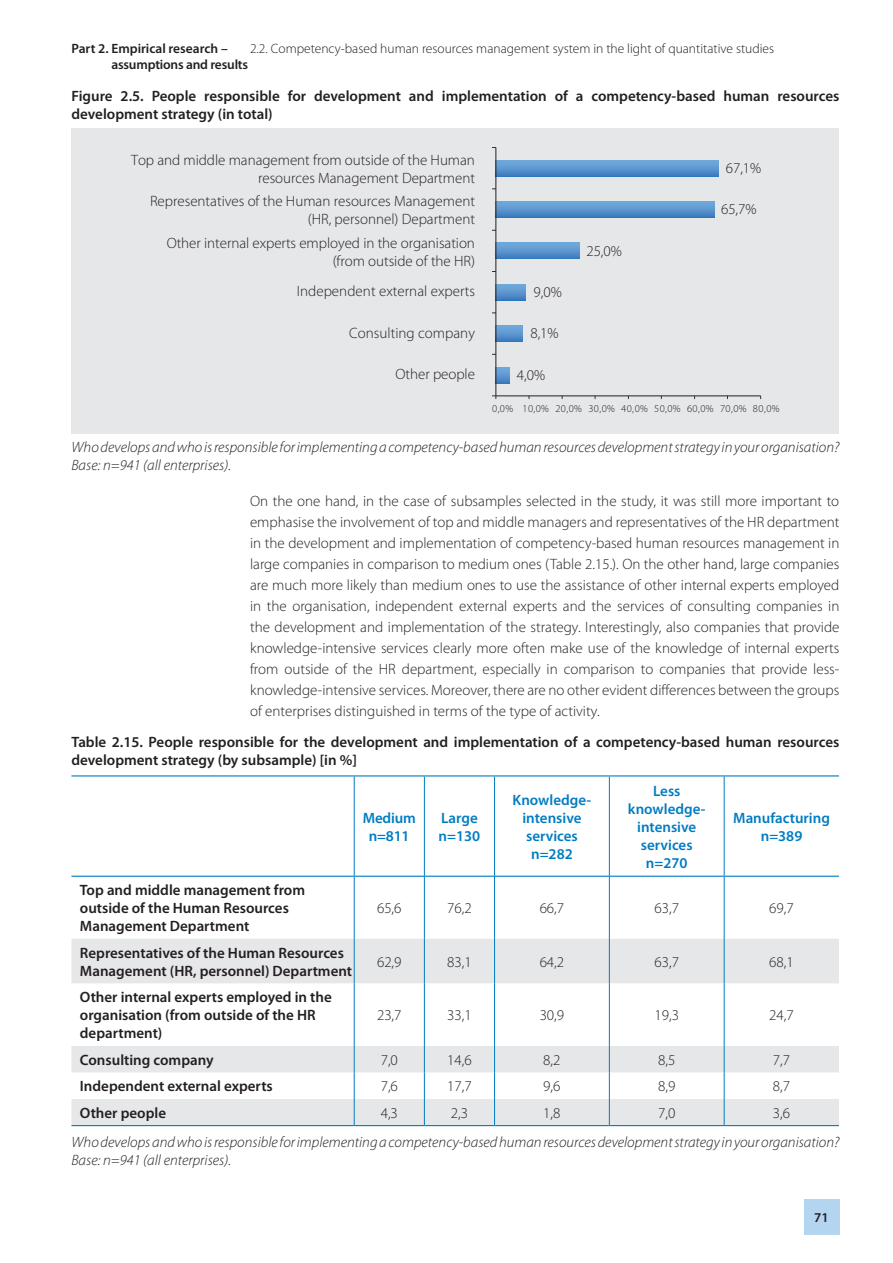
<style>
.page{position:relative;width:893px;height:1263px;background:#fff}
.page>*{position:absolute;margin:0;border:0;box-sizing:border-box;transform-origin:0 0}
.t1{font:300 15px/21px "Myriad Pro";color:#231f20;text-align:right}
.t2{font:600 15px/18px "Myriad Pro";color:#231f20}
.t3{font:italic 300 15px/18px "Myriad Pro";color:#231f20}
.t4{font:600 15px/18px "Myriad Pro";color:#007cc2;text-align:center}
.t5{font:300 13.5px "Myriad Pro";color:#231f20}
.t6{font:600 13.5px "Myriad Pro";letter-spacing:-.015em;color:#231f20}
.t7{font:300 10.5px "Myriad Pro";letter-spacing:.035em;color:#231f20}
</style>
<div class="page">
<div style="left:804px;top:1199px;width:35px;height:36px;background:#b4d5f0"></div>
<div style="left:71px;top:128px;width:768px;height:306px;background:#e6e7e9"></div>
<svg style="left:496px;top:201px;width:218px;height:17px;background:#5793cd"></svg>
<svg style="left:496px;top:161px;width:222px;height:16px;background:#5792cd"></svg>
<svg style="left:496px;top:367px;width:13px;height:17px"></svg>
<svg style="left:496px;top:326px;width:27px;height:16px"></svg>
<svg style="left:496px;top:284px;width:30px;height:16px"></svg>
<svg style="left:496px;top:243px;width:83px;height:16px"></svg>
<hr style="left:496px;top:395px;width:265px;height:1px;background:#231f20">
<hr style="left:495px;top:148px;width:1px;height:248px;background:#231f20">
<svg style="left:71px;top:939px;width:768px;height:186px;fill:#e6e7e9"></svg>
<hr style="left:71px;top:775px;width:283px;height:1px;background:#007cc2">
<hr style="left:354px;top:775px;width:70px;height:1px;background:#007cc2">
<hr style="left:424px;top:775px;width:71px;height:1px;background:#007cc2">
<hr style="left:495px;top:775px;width:114px;height:1px;background:#007cc2">
<hr style="left:609px;top:775px;width:115px;height:1px;background:#007cc2">
<hr style="left:724px;top:775px;width:115px;height:1px;background:#007cc2">
<hr style="left:71px;top:876px;width:283px;height:1px;background:#007cc2">
<hr style="left:355px;top:876px;width:69px;height:1px;background:#007cc2">
<hr style="left:425px;top:876px;width:69px;height:1px;background:#007cc2">
<hr style="left:495px;top:876px;width:114px;height:1px;background:#007cc2">
<hr style="left:610px;top:876px;width:114px;height:1px;background:#007cc2">
<hr style="left:724px;top:876px;width:115px;height:1px;background:#007cc2">
<hr style="left:424px;top:776px;width:1px;height:100px;background:#007cc2">
<hr style="left:494px;top:776px;width:1px;height:100px;background:#007cc2">
<hr style="left:609px;top:776px;width:1px;height:100px;background:#007cc2">
<hr style="left:724px;top:776px;width:1px;height:100px;background:#007cc2">
<hr style="left:424px;top:876px;width:1px;height:63px;background:#007cc2">
<hr style="left:494px;top:876px;width:1px;height:63px;background:#007cc2">
<hr style="left:609px;top:876px;width:1px;height:63px;background:#007cc2">
<hr style="left:724px;top:876px;width:1px;height:63px;background:#007cc2">
<hr style="left:424px;top:939px;width:1px;height:44px;background:#007cc2">
<hr style="left:494px;top:939px;width:1px;height:44px;background:#007cc2">
<hr style="left:609px;top:939px;width:1px;height:44px;background:#007cc2">
<hr style="left:724px;top:939px;width:1px;height:44px;background:#007cc2">
<hr style="left:424px;top:983px;width:1px;height:63px;background:#007cc2">
<hr style="left:494px;top:983px;width:1px;height:63px;background:#007cc2">
<hr style="left:609px;top:983px;width:1px;height:63px;background:#007cc2">
<hr style="left:724px;top:983px;width:1px;height:63px;background:#007cc2">
<svg style="left:424px;top:1046px;width:1px;height:79px"></svg>
<svg style="left:494px;top:1046px;width:1px;height:79px"></svg>
<svg style="left:609px;top:1046px;width:1px;height:79px"></svg>
<svg style="left:724px;top:1046px;width:1px;height:79px"></svg>
<hr style="left:354px;top:776px;width:1px;height:100px;background:#007cc2">
<hr style="left:354px;top:876px;width:1px;height:63px;background:#007cc2">
<hr style="left:354px;top:939px;width:1px;height:44px;background:#007cc2">
<hr style="left:354px;top:983px;width:1px;height:63px;background:#007cc2">
<svg style="left:354px;top:1046px;width:1px;height:79px"></svg>
<hr style="left:71px;top:1125px;width:283px;height:1px;background:#007cc2">
<hr style="left:354px;top:1125px;width:70px;height:1px;background:#007cc2">
<hr style="left:424px;top:1125px;width:71px;height:1px;background:#007cc2">
<hr style="left:495px;top:1125px;width:114px;height:1px;background:#007cc2">
<hr style="left:609px;top:1125px;width:115px;height:1px;background:#007cc2">
<hr style="left:724px;top:1125px;width:115px;height:1px;background:#007cc2">
<p class="t6" style="left:71px;top:40px;width:158px">Part 2. Empirical research –</p>
<p class="t5" style="left:250px;top:40px;width:526px">2.2. Competency-based human resources management system in the light of quantitative studies</p>
<p class="t6" style="left:111px;top:56px;width:138px">assumptions and results</p>
<p class="t2" style="left:71px;top:86px;width:769px">Figure 2.5. People responsible for development and implementation of a competency-based human resources development strategy (in total)</p>
<p class="t1" style="left:131px;top:151px;width:345px;line-height:18px">Top and middle management from outside of the Human resources Management Department</p>
<p class="t1" style="left:150px;top:192px;width:326px;line-height:18px">Representatives of the Human resources Management (HR, personnel) Department</p>
<p class="t1" style="left:167px;top:234px;width:310px;line-height:18px">Other internal experts employed in the organisation (from outside of the HR)</p>
<p class="t1" style="left:297px;top:281px;width:180px">Independent external experts</p>
<p class="t1" style="left:349px;top:322px;width:127px">Consulting company</p>
<p class="t1" style="left:396px;top:364px;width:81px">Other people</p>
<p class="t1" style="left:726px;top:157px;width:37px">67,1%</p>
<p class="t1" style="left:533px;top:281px;width:30px">9,0%</p>
<p class="t1" style="left:530px;top:323px;width:30px">8,1%</p>
<p class="t1" style="left:517px;top:364px;width:30px">4,0%</p>
<p class="t1" style="left:586px;top:240px;width:37px">25,0%</p>
<p class="t1" style="left:721px;top:198px;width:37px">65,7%</p>
<p class="t7" style="left:492px;top:402px;width:289px">0,0% 10,0% 20,0% 30,0% 40,0% 50,0% 60,0% 70,0% 80,0%</p>
<p class="t3" style="left:71px;top:437px;width:769px">Who develops and who is responsible for implementing a competency-based human resources development strategy in your organisation?<br>Base: n=941 (all enterprises).</p>
<p class="t1" style="left:250px;top:490px;width:591px;text-align:justify">On the one hand, in the case of subsamples selected in the study, it was still more important to emphasise the involvement of top and middle managers and representatives of the HR department in the development and implementation of competency-based human resources management in large companies in comparison to medium ones (Table 2.15.). On the other hand, large companies are much more likely than medium ones to use the assistance of other internal experts employed in the organisation, independent external experts and the services of consulting companies in the development and implementation of the strategy. Interestingly, also companies that provide knowledge-intensive services clearly more often make use of the knowledge of internal experts from outside of the HR department, especially in comparison to companies that provide less&shy;knowledge-intensive services. Moreover, there are no other evident differences between the groups of enterprises distinguished in terms of the type of activity.</p>
<p class="t2" style="left:71px;top:733px;width:769px">Table 2.15. People responsible for the development and implementation of a competency-based human resources development strategy (by subsample) [in %]</p>
<p class="t2" style="left:80px;top:881px;width:227px">Top and middle management from outside of the Human Resources<br>Management Department</p>
<p class="t4" style="left:363px;top:808px;width:54px">Medium n=811</p>
<p class="t4" style="left:439px;top:808px;width:43px;text-align:left">Large n=130</p>
<p class="t4" style="left:513px;top:790px;width:80px">Knowledge&shy;intensive services n=282</p>
<p class="t4" style="left:628px;top:781px;width:79px">Less knowledge&shy;intensive services n=270</p>
<p class="t4" style="left:733px;top:808px;width:98px">Manufacturing n=389</p>
<p class="t1" style="left:377px;top:897px;width:26px">65,6</p>
<p class="t1" style="left:447px;top:897px;width:26px">76,2</p>
<p class="t1" style="left:540px;top:897px;width:26px">66,7</p>
<p class="t1" style="left:654px;top:897px;width:26px">63,7</p>
<p class="t1" style="left:769px;top:897px;width:26px">69,7</p>
<p class="t2" style="left:80px;top:943px;width:274px">Representatives of the Human Resources<br>Management (HR, personnel) Department</p>
<p class="t1" style="left:377px;top:951px;width:26px">62,9</p>
<p class="t1" style="left:447px;top:951px;width:26px">83,1</p>
<p class="t1" style="left:540px;top:951px;width:26px">64,2</p>
<p class="t1" style="left:654px;top:951px;width:26px">63,7</p>
<p class="t1" style="left:769px;top:951px;width:26px">68,1</p>
<p class="t2" style="left:80px;top:988px;width:253px">Other internal experts employed in the organisation (from outside of the HR department)</p>
<p class="t1" style="left:377px;top:1004px;width:26px">23,7</p>
<p class="t1" style="left:447px;top:1004px;width:26px">33,1</p>
<p class="t1" style="left:540px;top:1004px;width:26px">30,9</p>
<p class="t1" style="left:654px;top:1004px;width:26px">19,3</p>
<p class="t1" style="left:769px;top:1004px;width:26px">24,7</p>
<p class="t2" style="left:80px;top:1050px;width:135px">Consulting company</p>
<p class="t1" style="left:381px;top:1049px;width:19px">7,0</p>
<p class="t1" style="left:447px;top:1049px;width:26px">14,6</p>
<p class="t1" style="left:543px;top:1049px;width:19px">8,2</p>
<p class="t1" style="left:658px;top:1049px;width:19px">8,5</p>
<p class="t1" style="left:773px;top:1049px;width:19px">7,7</p>
<p class="t2" style="left:80px;top:1077px;width:194px">Independent external experts</p>
<p class="t1" style="left:381px;top:1076px;width:19px">7,6</p>
<p class="t1" style="left:447px;top:1076px;width:26px">17,7</p>
<p class="t1" style="left:543px;top:1076px;width:19px">9,6</p>
<p class="t1" style="left:658px;top:1076px;width:19px">8,9</p>
<p class="t1" style="left:773px;top:1076px;width:19px">8,7</p>
<p class="t2" style="left:80px;top:1103px;width:88px">Other people</p>
<p class="t1" style="left:381px;top:1102px;width:19px">4,3</p>
<p class="t1" style="left:451px;top:1102px;width:19px">2,3</p>
<p class="t1" style="left:543px;top:1102px;width:19px">1,8</p>
<p class="t1" style="left:658px;top:1102px;width:19px">7,0</p>
<p class="t1" style="left:773px;top:1102px;width:19px">3,6</p>
<p class="t3" style="left:71px;top:1132px;width:769px">Who develops and who is responsible for implementing a competency-based human resources development strategy in your organisation?<br>Base: n=941 (all enterprises).</p>
<p class="t6" style="left:814px;top:1208px;width:16px">71</p>
</div>
